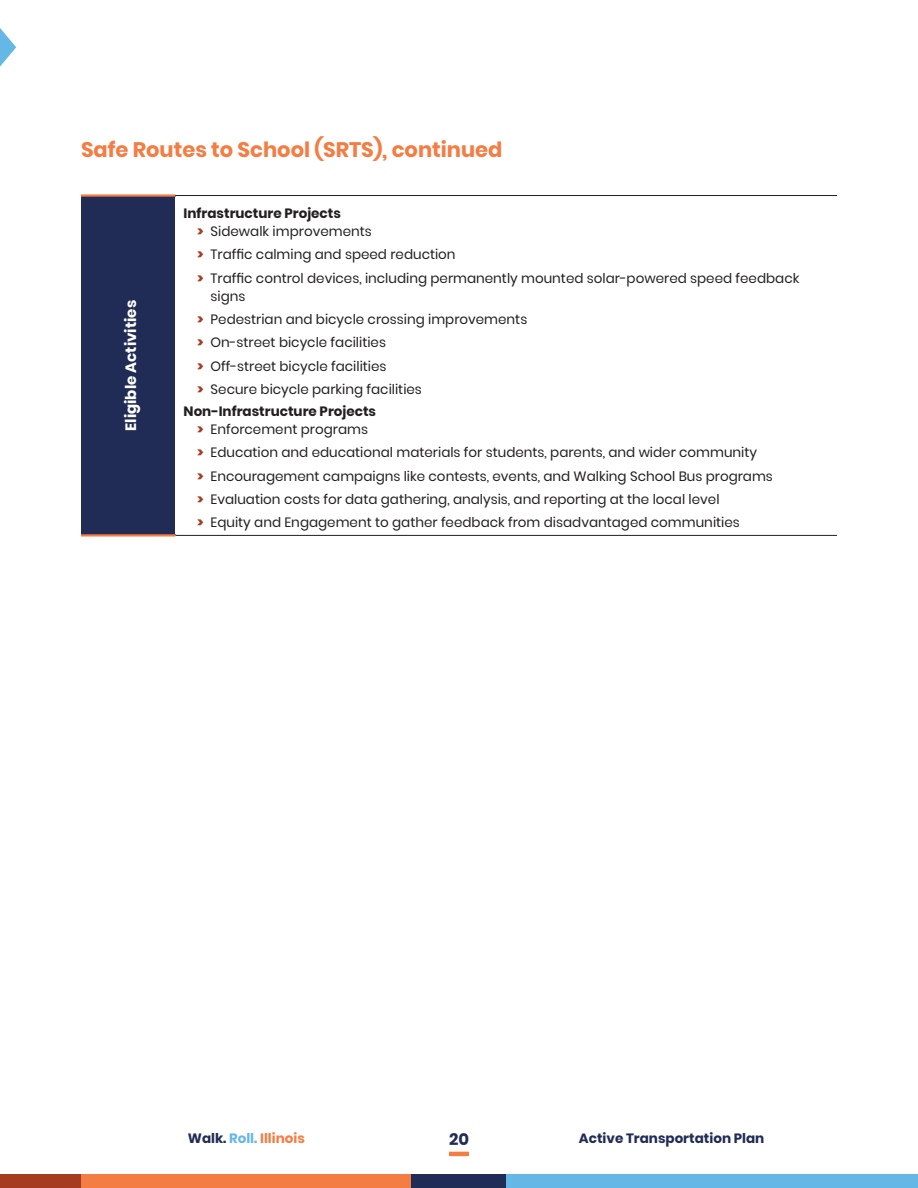
<style>
.page{position:relative;width:918px;height:1188px;background:#fff}
.page>*{position:absolute;margin:0;border:0;box-sizing:border-box;transform-origin:0 0}
.t1{font:700 21px "Poppins";color:#f47d44}
.t2{font:700 16.5px "Poppins";color:#202c55}
.Table_Header{font:700 15px "Poppins";color:#fff}
.t3{font:13.5px/18px "Poppins";color:#231f20}
.Table_entry{font:700 13.5px "Poppins";color:#231f20}
.t4{font:700 13.5px "Poppins";color:#202c55}
.t5{font:700 13.5px "Poppins";color:#f47d44}
.s1{font-weight:800;color:#a53c22}
.s2{color:#202c55}
.s3{color:#65b7e6}
</style>
<div class="page">
<div style="left:81px;top:1174px;width:331px;height:14px;background:#f47d44"></div>
<div style="left:506px;top:1174px;width:412px;height:14px;background:#65b7e6"></div>
<div style="left:0;top:1174px;width:81px;height:14px;background:#a53c22"></div>
<hr style="left:449px;top:1152px;width:20px;height:4px;background:#f47d44">
<div style="left:412px;top:1174px;width:94px;height:14px;background:#202c55"></div>
<svg style="left:0;top:28px;width:16px;height:39px"></svg>
<div style="left:81px;top:196px;width:95px;height:339px;background:#202c55"></div>
<hr style="left:81px;top:194px;width:95px;height:3px;background:#f47d44">
<hr style="left:81px;top:534px;width:95px;height:3px;background:#f47d44">
<hr style="left:176px;top:195px;width:661px;height:1px;background:#231f20">
<hr style="left:176px;top:535px;width:661px;height:1px;background:#231f20">
<hr style="left:175px;top:197px;width:1px;height:337px;background:#fff">
<h3 class="t1" style="left:81px;top:138px;width:423px">Safe Routes to School (SRTS), continued</h3>
<p class="Table_Header" style="left:122px;top:431px;width:132px;rotate:-90deg">Eligible Activities</p>
<p class="Table_entry" style="left:184px;top:205px;width:159px">Infrastructure Projects</p>
<p class="t3" style="left:197px;top:222px;width:176px"><span class="s1">&gt;</span> Sidewalk improvements</p>
<p class="t3" style="left:197px;top:246px;width:260px"><span class="s1">&gt;</span> Traffic calming and speed reduction</p>
<p class="t3" style="left:211px;top:269px;width:590px;text-indent:-14px"><span class="s1">&gt;</span> Traffic control devices, including permanently mounted solar-powered speed feedback signs</p>
<p class="t3" style="left:197px;top:310px;width:332px"><span class="s1">&gt;</span> Pedestrian and bicycle crossing improvements</p>
<p class="t3" style="left:197px;top:334px;width:190px"><span class="s1">&gt;</span> On-street bicycle facilities</p>
<p class="t3" style="left:197px;top:357px;width:191px"><span class="s1">&gt;</span> Off-street bicycle facilities</p>
<p class="t3" style="left:197px;top:381px;width:226px"><span class="s1">&gt;</span> Secure bicycle parking facilities</p>
<p class="Table_entry" style="left:184px;top:403px;width:194px">Non-Infrastructure Projects</p>
<p class="t3" style="left:197px;top:420px;width:172px"><span class="s1">&gt;</span> Enforcement programs</p>
<p class="t3" style="left:197px;top:443px;width:562px"><span class="s1">&gt;</span> Education and educational materials for students, parents, and wider community</p>
<p class="t3" style="left:197px;top:467px;width:577px"><span class="s1">&gt;</span> Encouragement campaigns like contests, events, and Walking School Bus programs</p>
<p class="t3" style="left:197px;top:490px;width:524px"><span class="s1">&gt;</span> Evaluation costs for data gathering, analysis, and reporting at the local level</p>
<p class="t3" style="left:197px;top:514px;width:544px"><span class="s1">&gt;</span> Equity and Engagement to gather feedback from disadvantaged communities</p>
<p class="t5" style="left:188px;top:1131px;width:118px"><span class="s2">Walk.</span> <span class="s3">Roll.</span> Illinois</p>
<p class="t2" style="left:449px;top:1130px;width:21px">20</p>
<p class="t4" style="left:579px;top:1131px;width:187px">Active Transportation Plan</p>
</div>
